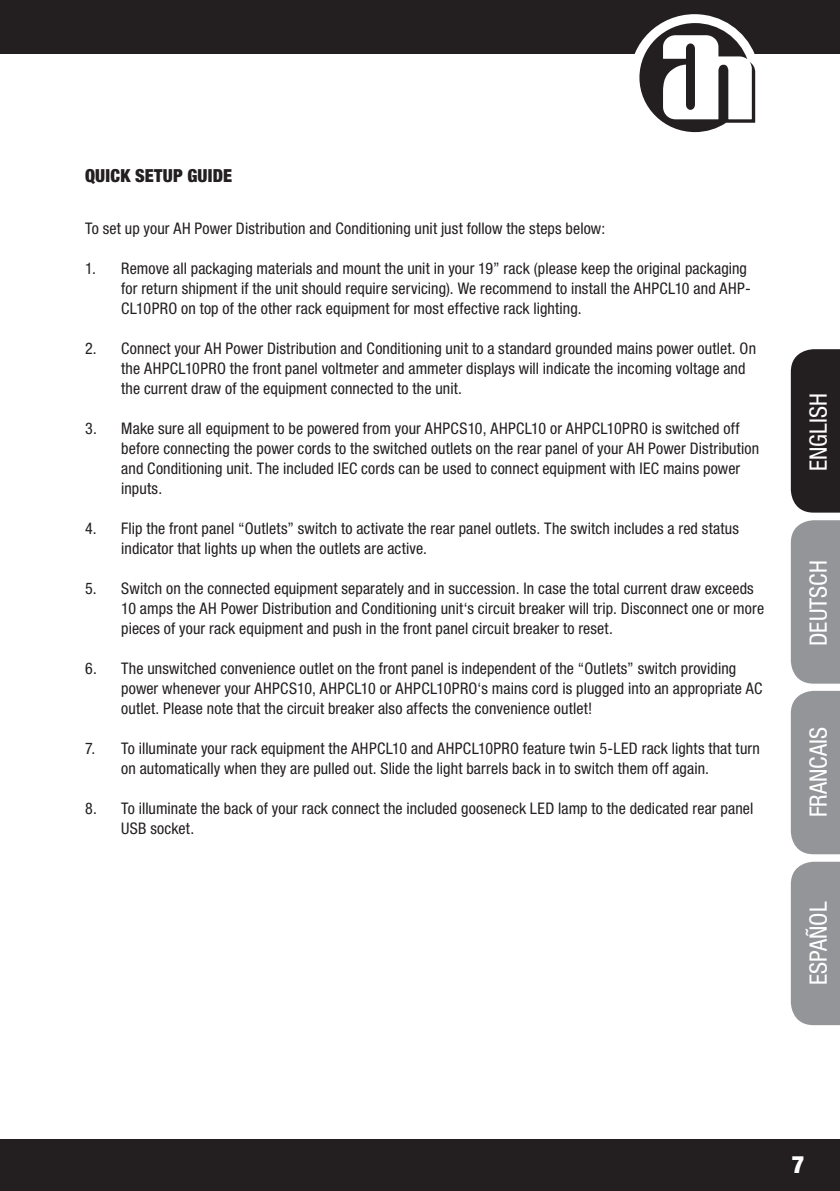
<style>
.page{position:relative;width:840px;height:1191px;background:#fff}
.page>*{position:absolute;margin:0;border:0;box-sizing:border-box;transform-origin:0 0}
.t1{font:condensed 24px "Helvetica Neue LT Std";color:#fff}
.t2{font:900 condensed 24px "Helvetica Neue LT Std";color:#fff}
.t3{font:900 condensed 18px "Helvetica Neue LT Std";letter-spacing:.01em;color:#231f20}
.t4{font:condensed 16px/20px "Helvetica Neue LT Std";letter-spacing:.01em;color:#231f20}
</style>
<div class="page">
<div style="left:0;top:0;width:839px;height:54px;background:#231f20"></div>
<div style="left:0;top:1138px;width:839px;height:53px;background:#231f20"></div>
<svg style="left:634px;top:14px;width:122px;height:119px"></svg>
<div style="left:790px;top:349px;width:49px;height:163px;background:#231f20"></div>
<div style="left:790px;top:520px;width:49px;height:163px;background:#939598"></div>
<div style="left:790px;top:691px;width:49px;height:163px;background:#939598"></div>
<div style="left:790px;top:861px;width:49px;height:164px;background:#939598"></div>
<p class="t3" style="left:85px;top:165px;width:148px">QUICK SETUP GUIDE</p>
<p class="t4" style="left:85px;top:218px;width:521px">To set up your AH Power Distribution and Conditioning unit just follow the steps below:</p>
<p class="t4" style="left:121px;top:258px;width:630px;text-indent:-36px">1. Remove all packaging materials and mount the unit in your 19” rack (please keep the original packaging for return shipment if the unit should require servicing). We recommend to install the AHPCL10 and AHP-<br>CL10PRO on top of the other rack equipment for most effective rack lighting.</p>
<p class="t4" style="left:121px;top:338px;width:636px;text-indent:-36px">2. Connect your AH Power Distribution and Conditioning unit to a standard grounded mains power outlet. On the AHPCL10PRO the front panel voltmeter and ammeter displays will indicate the incoming voltage and the current draw of the equipment connected to the unit.</p>
<p class="t4" style="left:121px;top:418px;width:639px;text-indent:-36px">3. Make sure all equipment to be powered from your AHPCS10, AHPCL10 or AHPCL10PRO is switched off before connecting the power cords to the switched outlets on the rear panel of your AH Power Distribution and Conditioning unit. The included IEC cords can be used to connect equipment with IEC mains power inputs.</p>
<p class="t4" style="left:121px;top:518px;width:619px;text-indent:-36px">4. Flip the front panel “Outlets” switch to activate the rear panel outlets. The switch includes a red status indicator that lights up when the outlets are active.</p>
<p class="t4" style="left:121px;top:578px;width:644px;text-indent:-36px">5. Switch on the connected equipment separately and in succession. In case the total current draw exceeds<br>10 amps the AH Power Distribution and Conditioning unit‘s circuit breaker will trip. Disconnect one or more pieces of your rack equipment and push in the front panel circuit breaker to reset.</p>
<p class="t4" style="left:121px;top:658px;width:642px;text-indent:-36px">6. The unswitched convenience outlet on the front panel is independent of the “Outlets” switch providing power whenever your AHPCS10, AHPCL10 or AHPCL10PRO‘s mains cord is plugged into an appropriate AC outlet. Please note that the circuit breaker also affects the convenience outlet!</p>
<p class="t4" style="left:121px;top:738px;width:640px;text-indent:-36px">7. To illuminate your rack equipment the AHPCL10 and AHPCL10PRO feature twin 5-LED rack lights that turn on automatically when they are pulled out. Slide the light barrels back in to switch them off again.</p>
<p class="t4" style="left:121px;top:798px;width:633px;text-indent:-36px">8. To illuminate the back of your rack connect the included gooseneck LED lamp to the dedicated rear panel<br>USB socket.</p>
<h1 class="t1" style="left:804px;top:471px;width:79px;rotate:-90deg">ENGLISH</h1>
<h1 class="t1" style="left:804px;top:646px;width:87px;rotate:-90deg">DEUTSCH</h1>
<h1 class="t1" style="left:804px;top:818px;width:91px;rotate:-90deg">FRANCAIS</h1>
<h1 class="t1" style="left:804px;top:989px;width:91px;rotate:-90deg">FRANCAIS</h1>
<h1 class="t1" style="left:804px;top:984px;width:85px;rotate:-90deg">ESPAÑOL</h1>
<h1 class="t2" style="left:791px;top:1149px;width:14px">7</h1>
</div>
